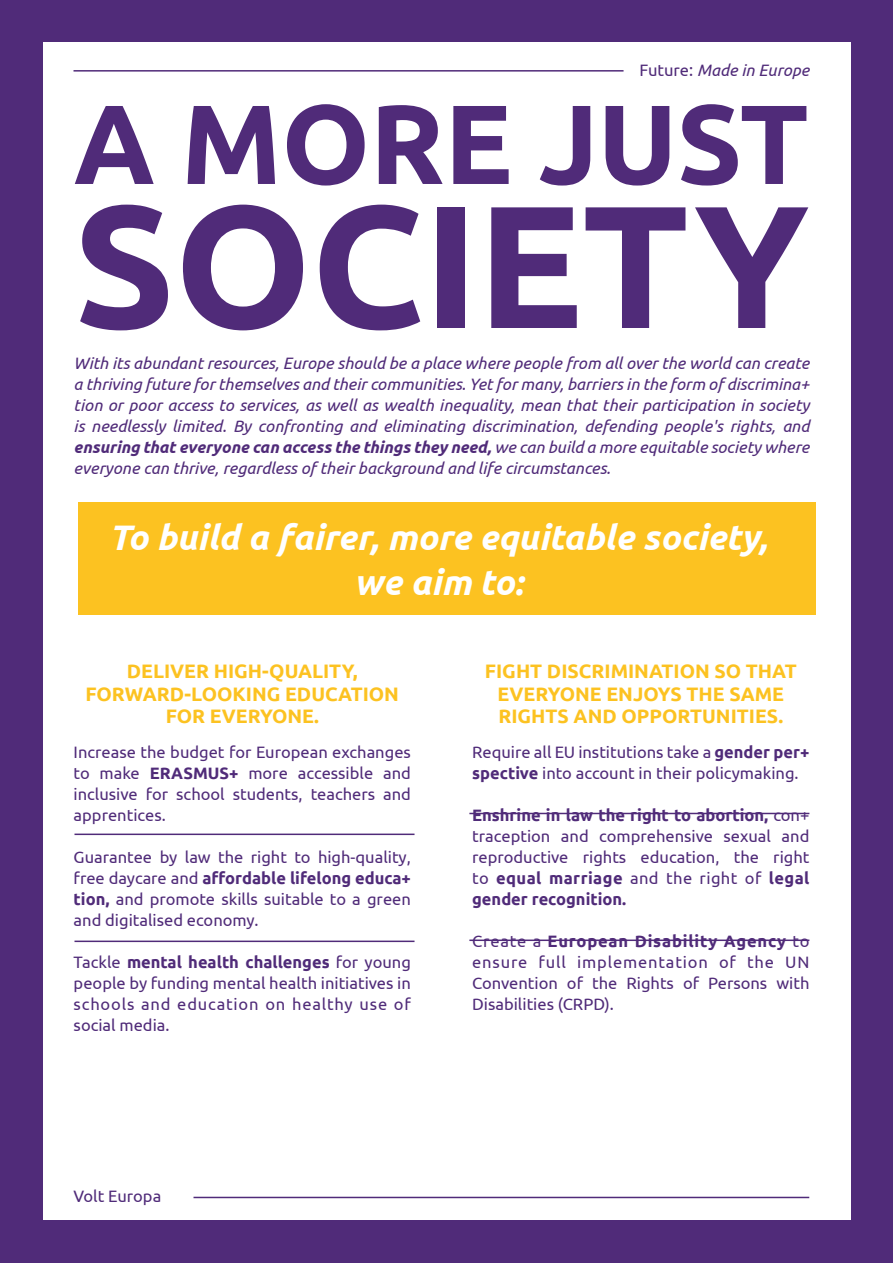
<style>
.page{position:relative;width:893px;height:1263px;background:#502b79}
.page>*{position:absolute;margin:0;border:0;box-sizing:border-box;transform-origin:0 0}
.t1{font:700 174px "Ubuntu";letter-spacing:-.005em;color:#502b79}
.t2{font:700 112.5px "Ubuntu";letter-spacing:-.005em;color:#502b79}
.t3{font:italic 700 35.4px/45.2px "Ubuntu";color:#fff;text-align:center}
.t4{font:700 19.5px/22.5px "Ubuntu";color:#fcc221;text-align:center}
.t5{font:16.5px/21px "Ubuntu";color:#502b79;text-align:justify}
.t6{font:italic 16.5px/21px "Ubuntu";color:#502b79;text-align:justify}
.s1{font-style:normal}
.s2{font-weight:700}
</style>
<div class="page">
<div style="left:43px;top:43px;width:807px;height:1177px;background:#fff"></div>
<div style="left:78px;top:503px;width:737px;height:112px;background:#fcc221"></div>
<hr style="left:75px;top:833px;width:340px;height:2px;background:#502b79">
<hr style="left:75px;top:940px;width:340px;height:2px;background:#502b79">
<hr style="left:469px;top:813px;width:340px;height:1px;background:#502b79">
<hr style="left:469px;top:939px;width:340px;height:2px;background:#502b79">
<hr style="left:193px;top:1197px;width:616px;height:1px;background:#502b79">
<hr style="left:74px;top:70px;width:549px;height:2px;background:#502b79">
<p class="t6" style="left:640px;top:59px;width:171px"><span class="s1">Future:</span> Made in Europe</p>
<h2 class="t2" style="left:74px;top:76px;width:736px">A MORE JUST</h2>
<h1 class="t1" style="left:74px;top:161px;width:737px">SOCIETY</h1>
<p class="t6" style="left:74px;top:352px;width:737px">With its abundant resources, Europe should be a place where people from all over the world can create a thriving future for themselves and their communities. Yet for many, barriers in the form of discrimina+ tion or poor access to services, as well as wealth inequality, mean that their participation in society is needlessly limited. By confronting and eliminating discrimination, defending people's rights, and <span class="s2">ensuring that everyone can access the things they need,</span> we can build a more equitable society where everyone can thrive, regardless of their background and life circumstances.</p>
<h3 class="t3" style="left:109px;top:515px;width:660px">To build a fairer, more equitable society, we aim to:</h3>
<p class="t4" style="left:86px;top:660px;width:315px">DELIVER HIGH-QUALITY,<br>FORWARD-LOOKING EDUCATION<br>FOR EVERYONE.</p>
<p class="t5" style="left:74px;top:741px;width:339px">Increase the budget for European exchanges to make <span class="s2">ERASMUS+</span> more accessible and inclusive for school students, teachers and apprentices.</p>
<p class="t5" style="left:74px;top:846px;width:339px">Guarantee by law the right to high-quality, free daycare and <span class="s2">affordable lifelong educa+ tion,</span> and promote skills suitable to a green and digitalised economy.</p>
<p class="t5" style="left:74px;top:951px;width:339px">Tackle <span class="s2">mental health challenges</span> for young people by funding mental health initiatives in schools and education on healthy use of social media.</p>
<p class="t4" style="left:485px;top:660px;width:313px">FIGHT DISCRIMINATION SO THAT<br>EVERYONE ENJOYS THE SAME<br>RIGHTS AND OPPORTUNITIES.</p>
<p class="t5" style="left:472px;top:741px;width:339px">Require all EU institutions take a <span class="s2">gender per+ spective</span> into account in their policymaking.</p>
<p class="t5" style="left:472px;top:804px;width:339px"><span class="s2">Enshrine in law the right to abortion,</span> con+ traception and comprehensive sexual and reproductive rights education, the right to <span class="s2">equal marriage</span> and the right of <span class="s2">legal gender recognition.</span></p>
<p class="t5" style="left:472px;top:930px;width:339px">Create a <span class="s2">European Disability Agency</span> to ensure full implementation of the UN Convention of the Rights of Persons with Disabilities (CRPD).</p>
<p class="t5" style="left:74px;top:1185px;width:89px">Volt Europa</p>
</div>
